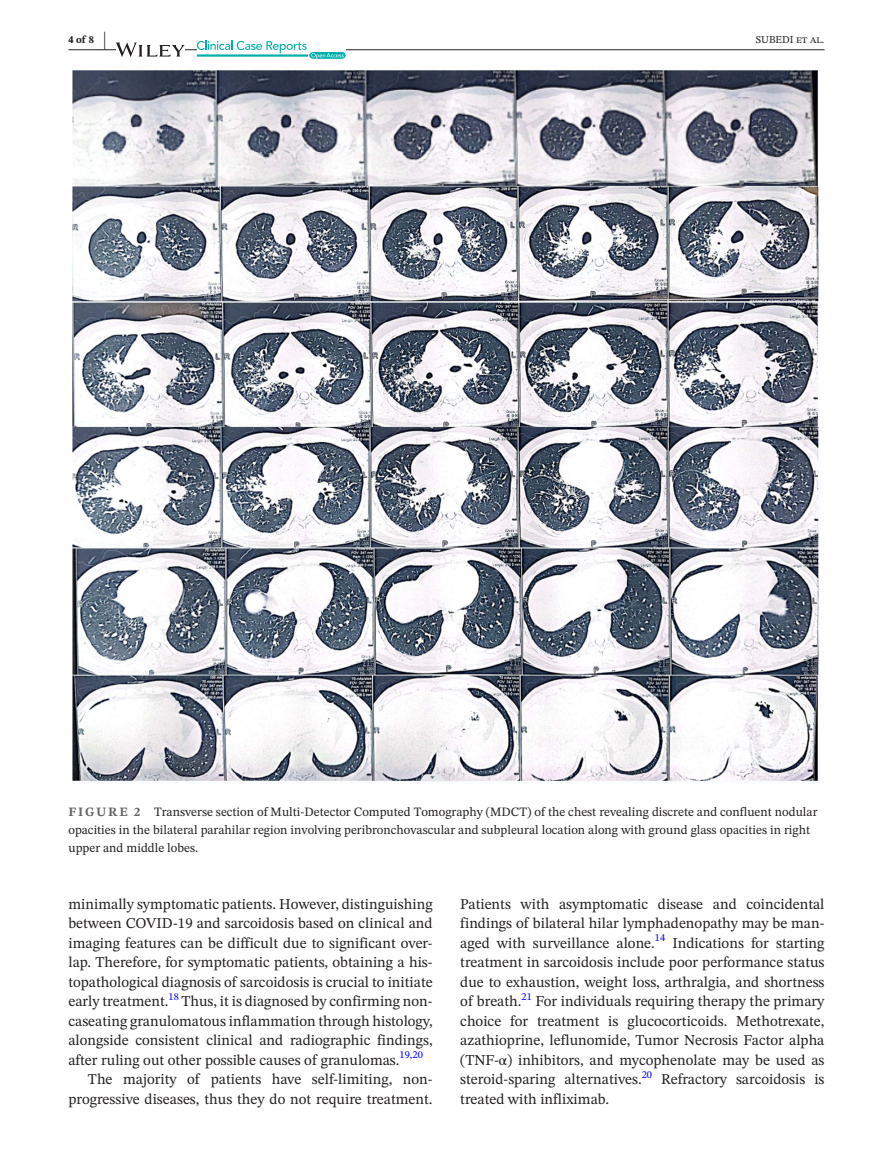
<style>
.page{position:relative;width:893px;height:1174px;background:#fff}
.page>*{position:absolute;margin:0;border:0;box-sizing:border-box;transform-origin:0 0}
.t1{font:15px/19.5px "STIX Two Text";color:#231f20;text-align:justify}
.t2{font:12.75px/18px "STIX Two Text";color:#231f20}
.t3{font:10.5px "STIX Two Text";color:#00f}
.t4{font:10.5px "STIX Two Text";color:#231f20}
.t5{font:700 10.5px "STIX Two Text";color:#231f20}
.s1{font-size:21px}
.s2{font-weight:700;color:#636366}
.s3{font-family:"STIX"}
</style>
<div class="page">
<hr style="left:68px;top:49px;width:756px;height:1px;background:#231f20">
<svg style="left:116px;top:43px;width:69px;height:14px"></svg>
<svg style="left:197px;top:41px;width:149px;height:18px"></svg>
<img style="left:72px;top:70px;width:747px;height:712px">
<p class="t5" style="left:68px;top:32px;width:39px">4 of 8 <span class="s1">|</span></p>
<p class="t4" style="left:756px;top:32px;width:70px">SUBEDI et al.</p>
<p class="t2" style="left:68px;top:802px;width:751px"><span class="s2">FIGURE 2</span> Transverse section of Multi-Detector Computed Tomography (MDCT) of the chest revealing discrete and confluent nodular opacities in the bilateral parahilar region involving peribronchovascular and subpleural location along with ground glass opacities in right upper and middle lobes.</p>
<p class="t1" style="left:68px;top:894px;width:366px">minimally symptomatic patients. However, distinguishing between COVID-19 and sarcoidosis based on clinical and imaging features can be difficult due to significant over&shy;lap. Therefore, for symptomatic patients, obtaining a his&shy;topathological diagnosis of sarcoidosis is crucial to initiate early treatment.</p>
<p class="t3" style="left:169px;top:988px;width:12px">18</p>
<p class="t1" style="left:68px;top:991px;width:366px;text-indent:113px">Thus, it is diagnosed by confirming non&shy;caseating granulomatous inflammation through histology, alongside consistent clinical and radiographic findings, after ruling out other possible causes of granulomas.</p>
<p class="t3" style="left:400px;top:1047px;width:25px">19,20</p>
<p class="t1" style="left:68px;top:1069px;width:366px;text-align:right">The majority of patients have self-limiting, non&shy;progressive diseases, thus they do not require treatment.</p>
<p class="t1" style="left:460px;top:894px;width:366px">Patients with asymptomatic disease and coincidental findings of bilateral hilar lymphadenopathy may be man&shy;aged with surveillance alone.</p>
<p class="t3" style="left:655px;top:930px;width:12px">14</p>
<p class="t1" style="left:460px;top:933px;width:366px;text-indent:212px">Indications for starting treatment in sarcoidosis include poor performance status due to exhaustion, weight loss, arthralgia, and shortness of breath.</p>
<p class="t3" style="left:522px;top:988px;width:12px">21</p>
<p class="t1" style="left:460px;top:991px;width:366px;text-indent:75px">For individuals requiring therapy the primary choice for treatment is glucocorticoids. Methotrexate, azathioprine, leflunomide, Tumor Necrosis Factor alpha (TNF-<span class="s3">α</span>) inhibitors, and mycophenolate may be used as steroid-sparing alternatives.</p>
<p class="t3" style="left:642px;top:1066px;width:12px">20</p>
<p class="t1" style="left:661px;top:1069px;width:165px">Refractory sarcoidosis is</p>
<p class="t1" style="left:460px;top:1089px;width:150px">treated with infliximab.</p>
</div>
